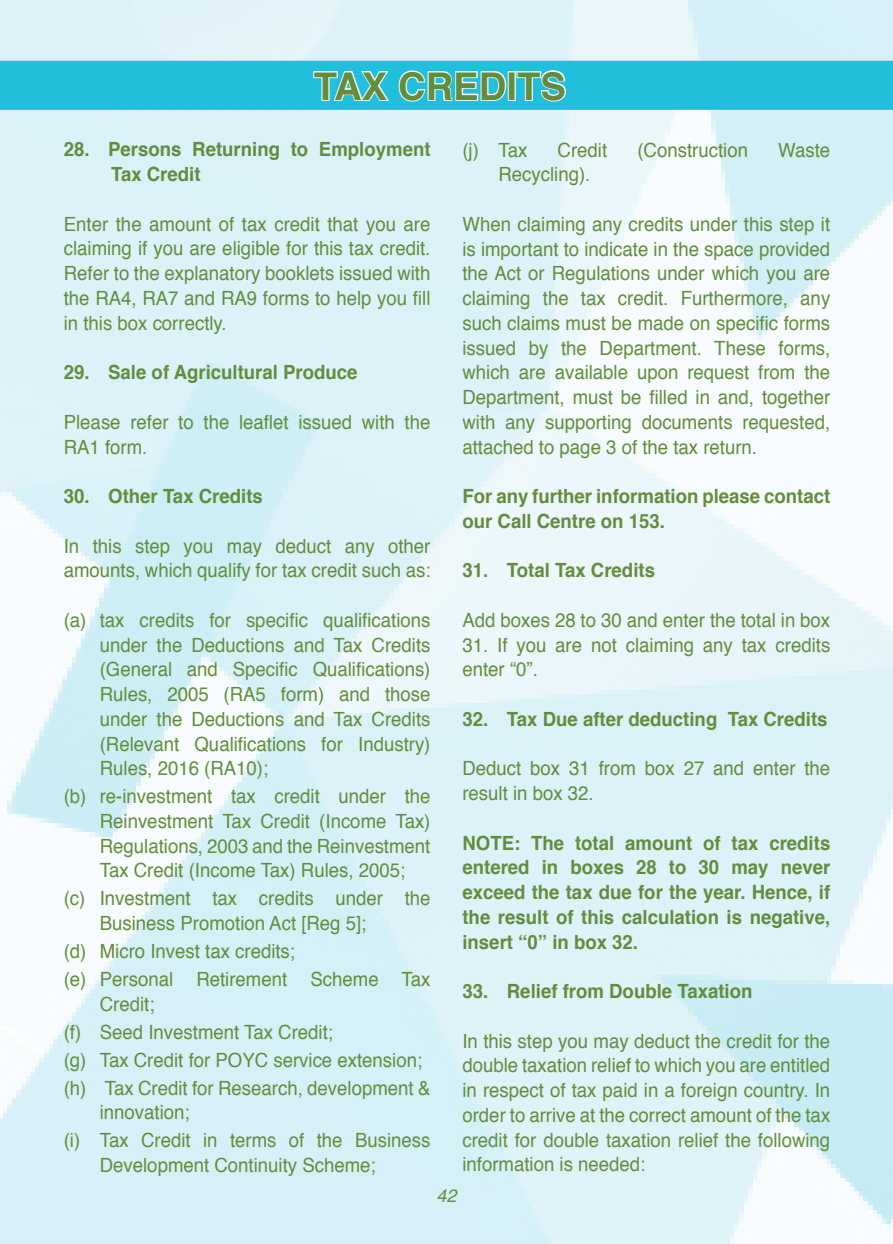
<style>
.page{position:relative;width:893px;height:1244px;background:#fff}
.page>*{position:absolute;margin:0;border:0;box-sizing:border-box;transform-origin:0 0}
.t1{font:700 38.25px "Helvetica";color:#638d3d}
.t2{font:19.57px/24.8px "Helvetica";color:#638d3d;scale:.95 1}
.t3{font:700 19.57px/24.8px "Helvetica";color:#638d3d;scale:.95 1}
.t4{font:italic 18px "Helvetica";color:#638d3d}
</style>
<div class="page">
<svg style="left:0;top:61px;width:893px;height:61px;background:#52cce3"></svg>
<h1 class="t1" style="left:314px;top:55px;width:254px">TAX CREDITS</h1>
<p class="t3" style="left:111px;top:137px;width:338px;text-indent:-47px">28. Persons Returning to Employment<br>Tax Credit</p>
<p class="t2" style="left:64px;top:212px;width:388px;text-align:justify">Enter the amount of tax credit that you are claiming if you are eligible for this tax credit.<br>Refer to the explanatory booklets issued with the RA4, RA7 and RA9 forms to help you fill in this box correctly.</p>
<p class="t3" style="left:64px;top:360px;width:311px">29. Sale of Agricultural Produce</p>
<p class="t2" style="left:64px;top:410px;width:387px">Please refer to the leaflet issued with the<br>RA1 form.</p>
<p class="t3" style="left:64px;top:484px;width:211px">30. Other Tax Credits</p>
<p class="t2" style="left:64px;top:534px;width:387px">In this step you may deduct any other amounts, which qualify for tax credit such as:</p>
<p class="t2" style="left:100px;top:608px;width:350px;text-align:justify;text-indent:-36px">(a) tax credits for specific qualifications under the Deductions and Tax Credits (General and Specific Qualifications)<br>Rules, 2005 (RA5 form) and those under the Deductions and Tax Credits (Relevant Qualifications for Industry)<br>Rules, 2016 (RA10);</p>
<p class="t2" style="left:100px;top:784px;width:350px;text-align:justify;text-indent:-36px">(b) re-investment tax credit under the Reinvestment Tax Credit (Income Tax)<br>Regulations, 2003 and the Reinvestment Tax Credit (Income Tax) Rules, 2005;</p>
<p class="t2" style="left:100px;top:887px;width:350px;text-indent:-36px">(c) Investment tax credits under the<br>Business Promotion Act [Reg 5];</p>
<p class="t2" style="left:64px;top:938px;width:387px;line-height:27.9px">(d) Micro Invest tax credits;<br>(e) Personal Retirement Scheme Tax</p>
<p class="t2" style="left:64px;top:990px;width:387px;line-height:27.9px;text-indent:36px">Credit;<br>(f) Seed Investment Tax Credit;<br>(g) Tax Credit for POYC service extension; (h) Tax Credit for Research, development &amp;</p>
<p class="t2" style="left:64px;top:1099px;width:388px;line-height:27.9px;text-indent:36px">innovation;<br>(i) Tax Credit in terms of the Business</p>
<p class="t2" style="left:100px;top:1153px;width:292px">Development Continuity Scheme;</p>
<p class="t2" style="left:462px;top:138px;width:70px">(j) Tax</p>
<p class="t2" style="left:558px;top:138px;width:54px">Credit</p>
<p class="t2" style="left:637px;top:138px;width:118px">(Construction</p>
<p class="t2" style="left:778px;top:138px;width:56px">Waste</p>
<p class="t2" style="left:498px;top:163px;width:98px">Recycling).</p>
<p class="t2" style="left:462px;top:212px;width:389px;text-align:justify">When claiming any credits under this step it is important to indicate in the space provided the Act or Regulations under which you are claiming the tax credit. Furthermore, any such claims must be made on specific forms issued by the Department. These forms, which are available upon request from the Department, must be filled in and, together with any supporting documents requested, attached to page 3 of the tax return.</p>
<p class="t3" style="left:462px;top:484px;width:389px">For any further information please contact our Call Centre on 153.</p>
<p class="t3" style="left:462px;top:558px;width:204px">31. Total Tax Credits</p>
<p class="t2" style="left:462px;top:608px;width:389px">Add boxes 28 to 30 and enter the total in box</p>
<p class="t2" style="left:462px;top:633px;width:389px">31. If you are not claiming any tax credits enter “0”.</p>
<p class="t3" style="left:462px;top:707px;width:386px">32. Tax Due after deducting Tax Credits</p>
<p class="t2" style="left:462px;top:757px;width:389px">Deduct box 31 from box 27 and enter the result in box 32.</p>
<p class="t3" style="left:462px;top:830px;width:389px;text-align:justify">NOTE: The total amount of tax credits entered in boxes 28 to 30 may never exceed the tax due for the year. Hence, if the result of this calculation is negative, insert “0” in box 32.</p>
<p class="t3" style="left:462px;top:979px;width:307px">33. Relief from Double Taxation</p>
<p class="t2" style="left:462px;top:1029px;width:389px;text-align:justify">In this step you may deduct the credit for the double taxation relief to which you are entitled in respect of tax paid in a foreign country. In order to arrive at the correct amount of the tax credit for double taxation relief the following information is needed:</p>
<p class="t4" style="left:436px;top:1182px;width:22px">42</p>
</div>
